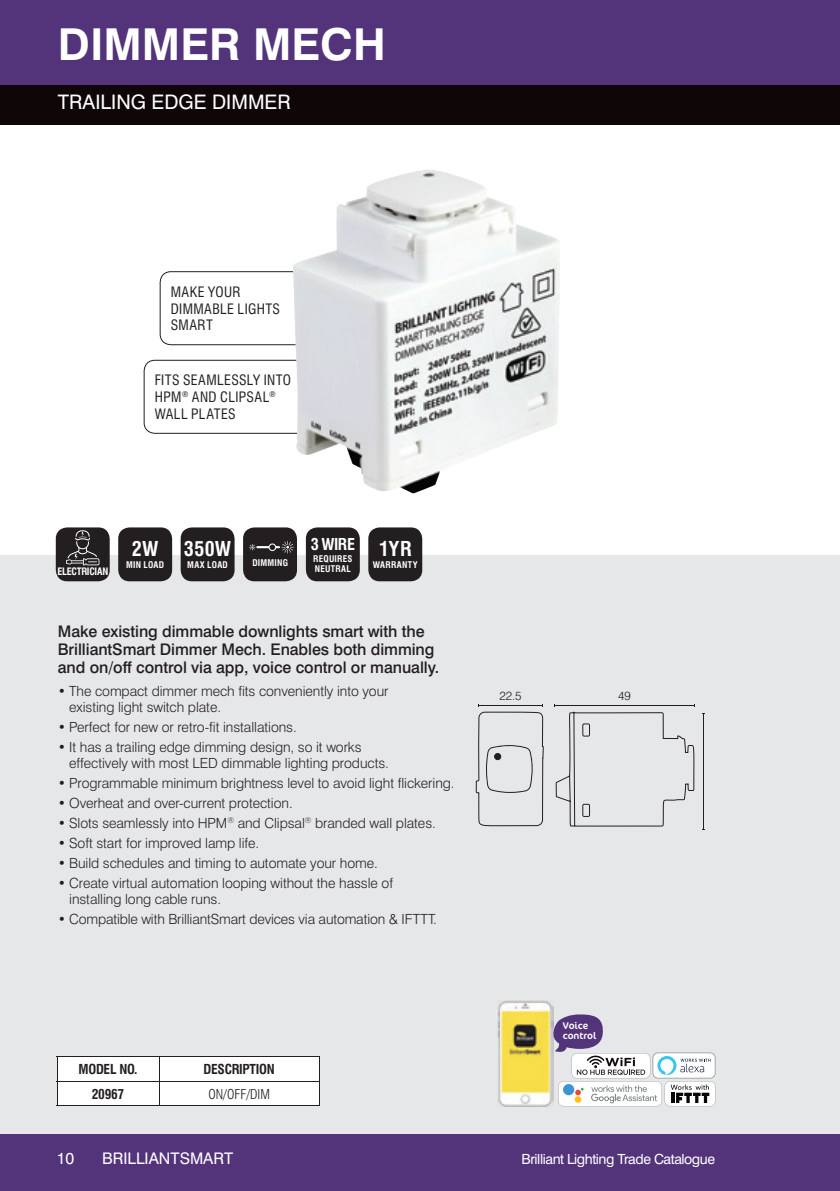
<style>
.page{position:relative;width:840px;height:1191px;background:#fff}
.page>*{position:absolute;margin:0;border:0;box-sizing:border-box;transform-origin:0 0}
.t1{font:700 44px "Swiss 721 BT";color:#fff}
.t2{font:20px "Swiss 721 BT";color:#fff}
.t3{font:700 condensed 20px "Swiss 721 BT";letter-spacing:.015em;color:#fff}
.t4{font:500 16px/18px "Swiss 721 BT";letter-spacing:-.005em;color:#231f20}
.t5{font:16px "Swiss 721 BT";color:#fff}
.t6{font:700 condensed 16px "Swiss 721 BT";color:#fff}
.t7{font:300 14px/16px "Swiss 721 BT";letter-spacing:-.005em;color:#231f20}
.t8{font:condensed 14px/16.8px "Swiss 721 BT";letter-spacing:.025em;color:#231f20}
.t9{font:14px "Swiss 721 BT";letter-spacing:-.03em;color:#fff}
.t10{font:700 condensed 13.4px "Swiss 721 BT";letter-spacing:-.02em;color:#231f20}
.t11{font:300 condensed 13.4px "Swiss 721 BT";color:#231f20}
.t12{font:300 12px "Swiss 721 BT";color:#231f20}
.t13{font:700 condensed 10px "Swiss 721 BT";letter-spacing:-.02em;color:#fff}
.t14{font:9.8px/9.4px "Cocon";color:#fff}
.t15{font:700 condensed 9px/10px "Swiss 721 BT";letter-spacing:.025em;color:#fff}
</style>
<div class="page">
<div style="left:0;top:556px;width:839px;height:635px;background:#e6e7e9"></div>
<div style="left:0;top:0;width:839px;height:91px;background:#53347b"></div>
<div style="left:0;top:85px;width:839px;height:39px;background:#0e0607"></div>
<div style="left:0;top:1134px;width:839px;height:57px;background:#53347b"></div>
<svg style="left:159px;top:271px;width:133px;height:74px"></svg>
<svg style="left:143px;top:360px;width:149px;height:74px"></svg>
<hr style="left:57px;top:1056px;width:102px;height:1px;background:#231f20">
<hr style="left:159px;top:1056px;width:160px;height:1px;background:#231f20">
<div style="left:57px;top:1057px;width:263px;height:48px;background:#fff"></div>
<hr style="left:57px;top:1105px;width:102px;height:1px;background:#231f20">
<hr style="left:159px;top:1105px;width:160px;height:1px;background:#231f20">
<div style="left:368px;top:527px;width:54px;height:54px;background:#231f20;border-radius:11px"></div>
<div style="left:118px;top:527px;width:54px;height:54px;background:#231f20;border-radius:11px"></div>
<div style="left:180px;top:527px;width:54px;height:54px;background:#231f20;border-radius:11px"></div>
<div style="left:243px;top:527px;width:54px;height:54px;background:#231f20;border-radius:11px"></div>
<hr style="left:256px;top:546px;width:24px;height:2px;background:#fff">
<svg style="left:281px;top:541px;width:13px;height:12px"></svg>
<svg style="left:249px;top:544px;width:6px;height:6px"></svg>
<svg style="left:268px;top:543px;width:8px;height:8px"></svg>
<svg style="left:269px;top:544px;width:6px;height:6px"></svg>
<hr style="left:703px;top:713px;width:1px;height:116px;background:#231f20">
<svg style="left:475px;top:704px;width:68px;height:122px"></svg>
<svg style="left:554px;top:704px;width:141px;height:122px"></svg>
<img style="left:497px;top:1000px;width:56px;height:106px">
<svg style="left:548px;top:1014px;width:167px;height:92px"></svg>
<div style="left:56px;top:527px;width:54px;height:54px;background:#231f20;border-radius:11px"></div>
<svg style="left:66px;top:530px;width:33px;height:35px"></svg>
<img style="left:292px;top:170px;width:268px;height:323px">
<div style="left:306px;top:527px;width:53px;height:54px;background:#231f20;border-radius:11px"></div>
<h1 class="t1" style="left:58px;top:18px;width:329px">DIMMER MECH</h1>
<h2 class="t2" style="left:58px;top:90px;width:234px">TRAILING EDGE DIMMER</h2>
<p class="t8" style="left:171px;top:283px;width:111px">MAKE YOUR<br>DIMMABLE LIGHTS<br>SMART</p>
<p class="t8" style="left:155px;top:372px;width:138px">FITS SEAMLESSLY INTO<br>HPM<sup>®</sup> AND CLIPSAL<sup>®<br></sup>WALL PLATES</p>
<p class="t13" style="left:57px;top:565px;width:52px">ELECTRICIAN</p>
<h2 class="t3" style="left:132px;top:537px;width:28px">2W</h2>
<p class="t15" style="left:126px;top:560px;width:39px">MIN LOAD</p>
<h2 class="t3" style="left:184px;top:537px;width:49px">350W</h2>
<p class="t15" style="left:187px;top:560px;width:42px">MAX LOAD</p>
<p class="t15" style="left:252px;top:558px;width:37px">DIMMING</p>
<p class="t6" style="left:310px;top:534px;width:46px">3 WIRE</p>
<p class="t15" style="left:313px;top:553px;width:41px">REQUIRES<br>NEUTRAL</p>
<h2 class="t3" style="left:379px;top:537px;width:34px">1YR</h2>
<p class="t15" style="left:372px;top:560px;width:46px">WARRANTY</p>
<p class="t4" style="left:58px;top:622px;width:383px">Make existing dimmable downlights smart with the<br>BrilliantSmart Dimmer Mech. Enables both dimming and on/off control via app, voice control or manually.</p>
<p class="t7" style="left:69px;top:682px;width:320px;text-indent:-11px">• The compact dimmer mech fits conveniently into your existing light switch plate.</p>
<p class="t7" style="left:58px;top:718px;width:240px">• Perfect for new or retro-fit installations.</p>
<p class="t7" style="left:69px;top:738px;width:321px;text-indent:-11px">• It has a trailing edge dimming design, so it works effectively with most LED dimmable lighting products.</p>
<p class="t7" style="left:58px;top:774px;width:398px">• Programmable minimum brightness level to avoid light flickering.</p>
<p class="t7" style="left:58px;top:794px;width:236px">• Overheat and over-current protection.</p>
<p class="t7" style="left:58px;top:814px;width:379px">• Slots seamlessly into HPM<sup>®</sup> and Clipsal<sup>®</sup> branded wall plates.</p>
<p class="t7" style="left:58px;top:834px;width:203px">• Soft start for improved lamp life.</p>
<p class="t7" style="left:58px;top:854px;width:321px">• Build schedules and timing to automate your home.</p>
<p class="t7" style="left:69px;top:874px;width:325px;text-indent:-11px">• Create virtual automation looping without the hassle of installing long cable runs.</p>
<p class="t7" style="left:58px;top:910px;width:380px">• Compatible with BrilliantSmart devices via automation &amp; IFTTT.</p>
<p class="t10" style="left:78px;top:1061px;width:61px">MODEL NO.</p>
<p class="t10" style="left:203px;top:1061px;width:73px">DESCRIPTION</p>
<p class="t10" style="left:92px;top:1086px;width:34px">20967</p>
<p class="t11" style="left:208px;top:1085px;width:63px">ON/OFF/DIM</p>
<p class="t12" style="left:499px;top:689px;width:24px">22.5</p>
<p class="t12" style="left:618px;top:689px;width:14px">49</p>
<p class="t14" style="left:562px;top:1021px;width:35px">Voice control</p>
<p class="t5" style="left:57px;top:1148px;width:19px">10</p>
<p class="t5" style="left:102px;top:1148px;width:132px">BRILLIANTSMART</p>
<p class="t9" style="left:521px;top:1150px;width:195px">Brilliant Lighting Trade Catalogue</p>
</div>
